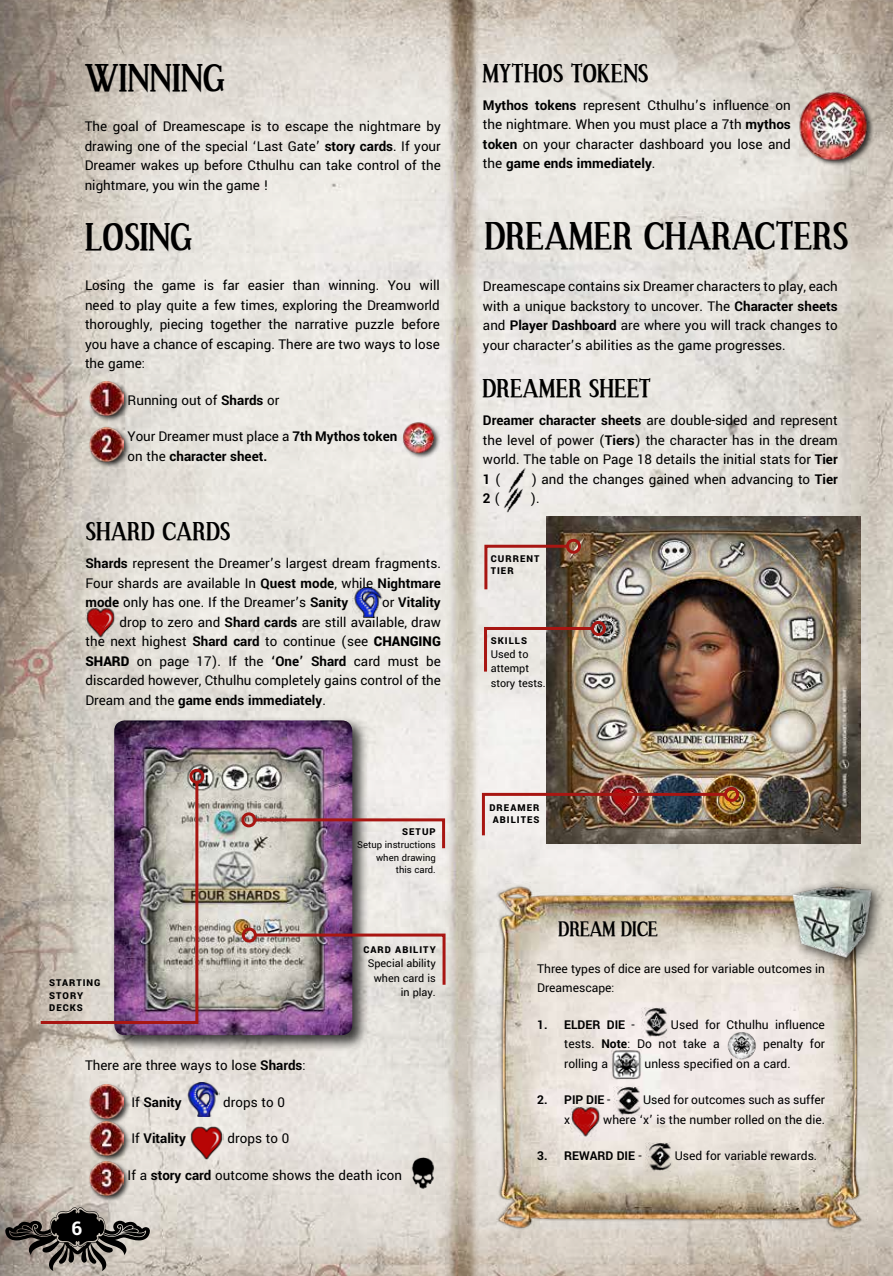
<style>
.page{position:relative;width:893px;height:1276px;background:#fff}
.page>*{position:absolute;margin:0;border:0;box-sizing:border-box;transform-origin:0 0}
.t1{font:700 36px "Effloresce";letter-spacing:.015em;color:#000}
.t2{font:700 24px "Effloresce";letter-spacing:.015em;color:#000}
.t3{font:700 21px "Yantramanav";color:#fff}
.t4{font:700 19.5px "Effloresce";color:#000}
.t5{font:15px/19.5px "Yantramanav";color:#000;text-align:justify}
.t6{font:700 15px/19.5px "Yantramanav";color:#000}
.t7{font:13.5px/19.5px "Yantramanav";color:#000}
.t8{font:700 13.5px "Yantramanav";color:#000}
.t9{font:12px/14.4px "Yantramanav";color:#000}
.t10{font:900 10.5px/12.6px "Yantramanav";letter-spacing:.095em;color:#000}
.t11{font:10.5px/12.6px "Yantramanav";color:#000;text-align:right}
.s1{font-weight:700}
.s2{font-weight:400}
.s3{font-weight:900}
</style>
<div class="page">
<img style="left:0;top:0;width:893px;height:1276px">
<svg style="left:5px;top:1207px;width:145px;height:64px;background:#76716b"></svg>
<img style="left:491px;top:882px;width:376px;height:350px">
<img style="left:441px;top:0;width:43px;height:1276px">
<div style="left:89px;top:380px;width:41px;height:42px;background:#000;opacity:.75"></div>
<img style="left:89px;top:381px;width:34px;height:34px">
<div style="left:89px;top:426px;width:41px;height:42px;background:#000;opacity:.75"></div>
<img style="left:89px;top:427px;width:34px;height:34px">
<div style="left:402px;top:421px;width:39px;height:38px;background:#000;opacity:.75"></div>
<img style="left:401px;top:420px;width:34px;height:34px">
<img style="left:547px;top:517px;width:313px;height:326px">
<div style="left:111px;top:717px;width:258px;height:335px;background:#000;opacity:.75"></div>
<img style="left:114px;top:720px;width:238px;height:315px">
<img style="left:501px;top:465px;width:30px;height:29px">
<img style="left:500px;top:484px;width:30px;height:30px">
<svg style="left:482px;top:625px;width:113px;height:49px;background:#b8a59b"></svg>
<div style="left:591px;top:621px;width:15px;height:15px;border:3px solid #a81612;border-radius:50%"></div>
<svg style="left:483px;top:543px;width:87px;height:49px;background:#bba9a2"></svg>
<div style="left:566px;top:539px;width:15px;height:15px;border:3px solid #a81612;border-radius:50%"></div>
<svg style="left:252px;top:817px;width:195px;height:34px;background:#bca5a8"></svg>
<div style="left:241px;top:812px;width:15px;height:15px;border:3px solid #a81612;border-radius:50%"></div>
<svg style="left:252px;top:932px;width:195px;height:55px;background:#bba8ab"></svg>
<div style="left:242px;top:927px;width:15px;height:15px;border:3px solid #a81612;border-radius:50%"></div>
<svg style="left:38px;top:779px;width:162px;height:246px;background:#ae9fa4"></svg>
<div style="left:189px;top:769px;width:15px;height:15px;border:3px solid #a81612;border-radius:50%"></div>
<img style="left:480px;top:791px;width:248px;height:47px">
<div style="left:724px;top:787px;width:15px;height:15px;border:3px solid #a81612;border-radius:50%"></div>
<div style="left:89px;top:1083px;width:41px;height:42px;background:#000;opacity:.75"></div>
<img style="left:89px;top:1084px;width:34px;height:34px">
<img style="left:186px;top:1082px;width:34px;height:34px">
<div style="left:89px;top:1120px;width:41px;height:42px;background:#000;opacity:.75"></div>
<img style="left:89px;top:1121px;width:34px;height:34px">
<img style="left:190px;top:1125px;width:34px;height:34px">
<div style="left:89px;top:1160px;width:41px;height:42px;background:#000;opacity:.75"></div>
<img style="left:89px;top:1161px;width:34px;height:34px">
<img style="left:406px;top:1155px;width:34px;height:34px">
<img style="left:352px;top:588px;width:30px;height:29px">
<img style="left:85px;top:607px;width:30px;height:30px">
<div style="left:798px;top:91px;width:76px;height:76px;background:#000;opacity:.75"></div>
<img style="left:795px;top:87px;width:77px;height:77px">
<img style="left:641px;top:1007px;width:30px;height:30px">
<img style="left:727px;top:1030px;width:29px;height:29px">
<img style="left:611px;top:1049px;width:30px;height:30px">
<img style="left:613px;top:1086px;width:30px;height:29px">
<img style="left:570px;top:1106px;width:30px;height:30px">
<img style="left:645px;top:1142px;width:30px;height:29px">
<div style="left:786px;top:879px;width:100px;height:92px;background:#000;opacity:.75"></div>
<img style="left:791px;top:883px;width:85px;height:78px">
<h1 class="t1" style="left:85px;top:57px;width:142px">WINNING</h1>
<p class="t5" style="left:85px;top:117px;width:358px">The goal of Dreamescape is to escape the nightmare by drawing one of the special ‘Last Gate’ <span class="s1">story cards</span>. If your Dreamer wakes up before Cthulhu can take control of the nightmare, you win the game !</p>
<h1 class="t1" style="left:85px;top:216px;width:109px">LOSING</h1>
<p class="t5" style="left:85px;top:276px;width:356px">Losing the game is far easier than winning. You will need to play quite a few times, exploring the Dreamworld thoroughly, piecing together the narrative puzzle before you have a chance of escaping. There are two ways to lose the game:</p>
<p class="t5" style="left:128px;top:390px;width:153px">Running out of <span class="s1">Shards</span> or</p>
<p class="t6" style="left:128px;top:427px;width:271px"><span class="s2">Your Dreamer must place a</span> 7th Mythos token <span class="s2">on the</span> character sheet.</p>
<h2 class="t2" style="left:85px;top:518px;width:147px">SHARD CARDS</h2>
<p class="t5" style="left:85px;top:554px;width:357px"><span class="s1">Shards</span> represent the Dreamer’s largest dream fragments.<br>Four shards are available In <span class="s1">Quest mode</span>, while <span class="s1">Nightmare mode</span> only has one. If the Dreamer’s <span class="s1">Sanity</span></p>
<p class="t6" style="left:382px;top:593px;width:60px"><span class="s2">or</span> Vitality</p>
<p class="t5" style="left:119px;top:612px;width:323px">drop to zero and <span class="s1">Shard cards</span> are still available, draw</p>
<p class="t5" style="left:85px;top:632px;width:357px">the next highest <span class="s1">Shard card</span> to continue (see <span class="s3">CHANGING</span></p>
<p class="t5" style="left:85px;top:651px;width:357px"><span class="s3">SHARD</span> on page 17). If the <span class="s1">‘One’ Shard</span> card must be</p>
<p class="t5" style="left:85px;top:671px;width:357px">discarded however, Cthulhu completely gains control of the</p>
<p class="t6" style="left:85px;top:690px;width:242px"><span class="s2">Dream and the</span> game ends immediately<span class="s2">.</span></p>
<p class="t10" style="left:49px;top:976px;width:53px">STARTING<br>STORY<br>DECKS</p>
<p class="t10" style="left:402px;top:826px;width:35px">SETUP</p>
<p class="t11" style="left:357px;top:838px;width:80px">Setup instructions when drawing<br>this card.</p>
<p class="t10" style="left:363px;top:943px;width:74px">CARD ABILITY</p>
<p class="t9" style="left:368px;top:956px;width:70px;text-align:right">Special ability when card is in play.</p>
<p class="t5" style="left:85px;top:1055px;width:222px">There are three ways to lose <span class="s1">Shards</span>:</p>
<p class="t6" style="left:131px;top:1092px;width:52px"><span class="s2">If</span> Sanity</p>
<p class="t5" style="left:223px;top:1092px;width:63px">drops to 0</p>
<p class="t6" style="left:131px;top:1129px;width:56px"><span class="s2">If</span> Vitality</p>
<p class="t5" style="left:228px;top:1128px;width:63px">drops to 0</p>
<p class="t5" style="left:128px;top:1165px;width:276px">If a <span class="s1">story card</span> outcome shows the death icon</p>
<h3 class="t3" style="left:71px;top:1215px;width:12px">6</h3>
<h2 class="t2" style="left:483px;top:60px;width:167px">MYTHOS TOKENS</h2>
<p class="t5" style="left:483px;top:95px;width:309px"><span class="s1">Mythos tokens</span> represent Cthulhu’s influence on the nightmare. When you must place a 7th <span class="s1">mythos token</span> on your character dashboard you lose and the <span class="s1">game ends immediately</span>.</p>
<h1 class="t1" style="left:485px;top:216px;width:365px">DREAMER CHARACTERS</h1>
<p class="t5" style="left:483px;top:277px;width:356px">Dreamescape contains six Dreamer characters to play, each with a unique backstory to uncover. The <span class="s1">Character sheets </span>and <span class="s1">Player Dashboard</span> are where you will track changes to your character’s abilities as the game progresses.</p>
<h2 class="t2" style="left:483px;top:375px;width:169px">DREAMER SHEET</h2>
<p class="t5" style="left:483px;top:411px;width:356px"><span class="s1">Dreamer character sheets</span> are double-sided and represent the level of power (<span class="s1">Tiers</span>) the character has in the dream world. The table on Page 18 details the initial stats for <span class="s1">Tier 1</span> (</p>
<p class="t5" style="left:531px;top:470px;width:308px">) and the changes gained when advancing to <span class="s1">Tier</span></p>
<p class="t6" style="left:483px;top:489px;width:19px">2 <span class="s2">(</span></p>
<p class="t5" style="left:530px;top:489px;width:11px">).</p>
<p class="t10" style="left:491px;top:552px;width:50px">CURRENT<br>TIER</p>
<p class="t10" style="left:491px;top:634px;width:38px">SKILLS</p>
<p class="t9" style="left:491px;top:647px;width:57px">Used to attempt story tests.</p>
<p class="t10" style="left:489px;top:801px;width:52px;text-align:center">DREAMER<br>ABILITES</p>
<h3 class="t4" style="left:558px;top:918px;width:101px">DREAM DICE</h3>
<p class="t7" style="left:537px;top:958px;width:289px">Three types of dice are used for variable outcomes in<br>Dreamescape:</p>
<p class="t8" style="left:537px;top:1016px;width:99px">1. ELDER DIE <span class="s2">-</span></p>
<p class="t7" style="left:564px;top:1014px;width:262px;text-indent:107px">Used for Cthulhu influence tests. <span class="s1">Note</span>: Do not take a</p>
<p class="t7" style="left:763px;top:1034px;width:63px">penalty for</p>
<p class="t7" style="left:564px;top:1053px;width:45px">rolling a</p>
<p class="t7" style="left:644px;top:1053px;width:148px">unless specified on a card.</p>
<p class="t8" style="left:537px;top:1091px;width:75px">2. PIP DIE <span class="s2">-</span></p>
<p class="t7" style="left:643px;top:1090px;width:183px">Used for outcomes such as suffer</p>
<p class="t7" style="left:564px;top:1109px;width:8px">x</p>
<p class="t7" style="left:603px;top:1109px;width:223px">where ‘x’ is the number rolled on the die.</p>
<p class="t8" style="left:537px;top:1147px;width:106px">3. REWARD DIE <span class="s2">-</span></p>
<p class="t7" style="left:675px;top:1146px;width:144px">Used for variable rewards.</p>
</div>
